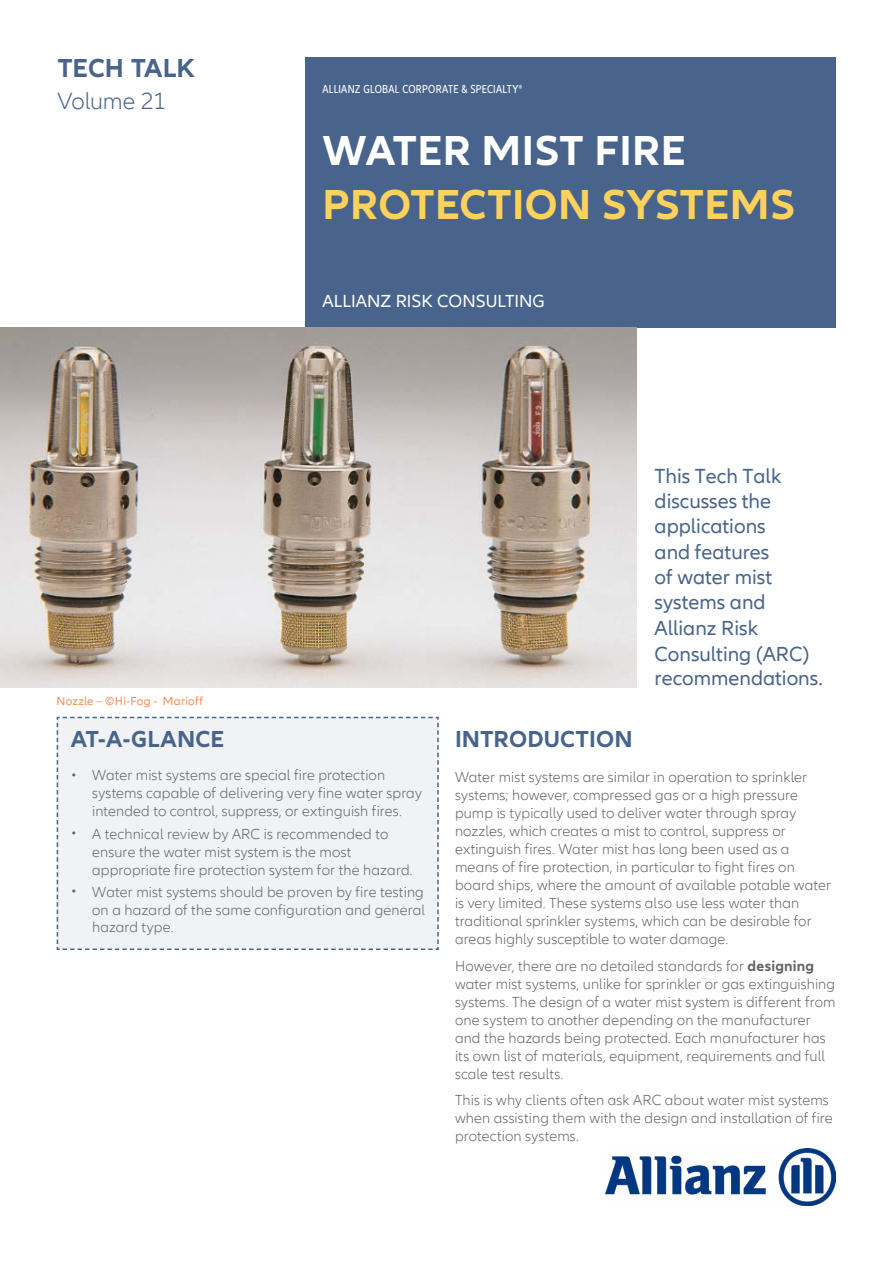
<style>
.page{position:relative;width:893px;height:1263px;background:#fff}
.page>*{position:absolute;margin:0;border:0;box-sizing:border-box;transform-origin:0 0}
.t1{font:700 43.5px "Allianz Neo";letter-spacing:.01em;color:#fdd25c}
.t2{font:700 43.5px "Allianz Neo";letter-spacing:.01em;color:#fff}
.t3{font:700 27px "Allianz Neo";color:#49648c}
.t4{font:700 24px "Allianz Neo";letter-spacing:.01em;color:#49648c}
.t5{font:300 24px "Allianz Neo";letter-spacing:-.01em;color:#49648c}
.t6{font:21px/25.2px "Allianz Neo";color:#49648c}
.t7{font:18px "Allianz Neo";letter-spacing:.005em;color:#fff}
.t8{font:300 15px/18px "Allianz Neo";letter-spacing:.01em;color:#636466}
.t9{font:condensed 12px "Allianz Neo";letter-spacing:.025em;color:#fff}
.t10{font:12px "Allianz Neo";letter-spacing:.02em;color:#f68e54}
.s1{font-weight:700}
</style>
<div class="page">
<img style="left:606px;top:1148px;width:230px;height:57px">
<div style="left:305px;top:57px;width:531px;height:270px;background:#49648c"></div>
<img style="left:0;top:327px;width:637px;height:360px">
<div style="left:56px;top:716px;width:383px;height:234px;background:#f1f2f4"></div>
<h2 class="t3" style="left:57px;top:52px;width:139px">TECH TALK</h2>
<h3 class="t5" style="left:57px;top:88px;width:110px">Volume 21</h3>
<p class="t10" style="left:57px;top:694px;width:148px">Nozzle – ©Hi-Fog - Marioff</p>
<p class="t9" style="left:322px;top:83px;width:201px">ALLIANZ GLOBAL CORPORATE &amp; SPECIALTY®</p>
<h1 class="t2" style="left:322px;top:126px;width:365px">WATER MIST FIRE</h1>
<h1 class="t1" style="left:322px;top:180px;width:474px">PROTECTION SYSTEMS</h1>
<p class="t7" style="left:322px;top:290px;width:224px">ALLIANZ RISK CONSULTING</p>
<h3 class="t6" style="left:655px;top:464px;width:170px">This Tech Talk discusses the applications<br>and features<br>of water mist systems and<br>Allianz Risk<br>Consulting (ARC) recommendations.</h3>
<h3 class="t4" style="left:71px;top:725px;width:155px">AT-A-GLANCE</h3>
<p class="t8" style="left:92px;top:766px;width:331px;text-indent:-21px">• Water mist systems are special fire protection systems capable of delivering very fine water spray intended to control, suppress, or extinguish fires.</p>
<p class="t8" style="left:92px;top:825px;width:322px;text-indent:-21px">• A technical review by ARC is recommended to ensure the water mist system is the most appropriate fire protection system for the hazard.</p>
<p class="t8" style="left:92px;top:884px;width:335px;line-height:17.5px;text-align:justify;text-indent:-21px">• Water mist systems should be proven by fire testing on a hazard of the same configuration and general hazard type.</p>
<h3 class="t4" style="left:455px;top:725px;width:179px">INTRODUCTION</h3>
<p class="t8" style="left:455px;top:768px;width:377px">Water mist systems are similar in operation to sprinkler systems; however, compressed gas or a high pressure pump is typically used to deliver water through spray nozzles, which creates a mist to control, suppress or extinguish fires. Water mist has long been used as a means of fire protection, in particular to fight fires on board ships, where the amount of available potable water is very limited. These systems also use less water than traditional sprinkler systems, which can be desirable for areas highly susceptible to water damage.</p>
<p class="t8" style="left:455px;top:957px;width:382px">However, there are no detailed standards for <span class="s1">designing </span>water mist systems, unlike for sprinkler or gas extinguishing systems. The design of a water mist system is different from one system to another depending on the manufacturer and the hazards being protected. Each manufacturer has its own list of materials, equipment, requirements and full scale test results.</p>
<p class="t8" style="left:455px;top:1091px;width:379px">This is why clients often ask ARC about water mist systems when assisting them with the design and installation of fire protection systems.</p>
</div>
